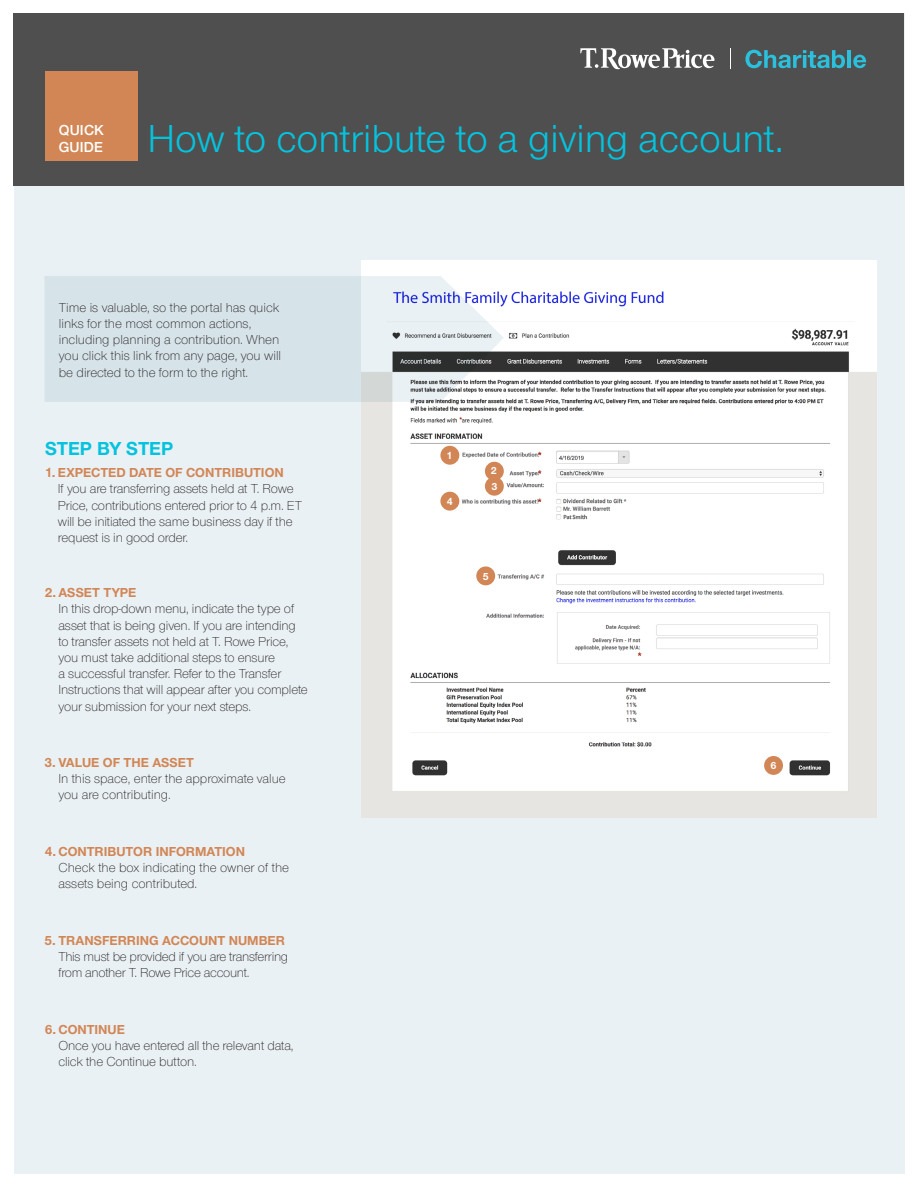
<style>
.page{position:relative;width:918px;height:1188px;background:#fff}
.page>*{position:absolute;margin:0;border:0;box-sizing:border-box;transform-origin:0 0}
.t1{font:40.5px "Nimbus Sans Novus";color:#05c3de}
.t2{font:700 19.5px "Nimbus Sans Novus";letter-spacing:-.005em;color:#05c3de}
.t3{font:600 15px "Nimbus Sans Novus";letter-spacing:.01em;color:#fff}
.t4{font:300 13.5px/16.2px "Nimbus Sans Novus";letter-spacing:-.01em;color:#231f20}
.t5{font:700 10.5px "Nimbus Sans Novus";color:#fff}
.s1{font-weight:700;color:#d28656}
</style>
<div class="page">
<div style="left:14px;top:14px;width:891px;height:1160px;background:#eaf1f4"></div>
<img style="left:361px;top:261px;width:515px;height:557px">
<div style="left:14px;top:13px;width:890px;height:173px;background:#4f4f4f"></div>
<svg style="left:730px;top:48px;width:1px;height:21px"></svg>
<svg style="left:580px;top:48px;width:135px;height:21px"></svg>
<svg style="left:745px;top:50px;width:100px;height:18px"></svg>
<hr style="left:847px;top:50px;width:4px;height:18px;background:#2bc0dc">
<svg style="left:853px;top:55px;width:13px;height:13px"></svg>
<svg style="left:45px;top:276px;width:459px;height:126px;fill:#d6e3e9"></svg>
<div style="left:440px;top:446px;width:19px;height:19px;background:#d28656;border-radius:50%"></div>
<div style="left:485px;top:462px;width:19px;height:19px;background:#d28656;border-radius:50%"></div>
<div style="left:485px;top:477px;width:19px;height:19px;background:#d28656;border-radius:50%"></div>
<div style="left:440px;top:492px;width:19px;height:19px;background:#d28656;border-radius:50%"></div>
<div style="left:476px;top:566px;width:19px;height:19px;background:#d28656;border-radius:50%"></div>
<div style="left:764px;top:756px;width:19px;height:19px;background:#d28656;border-radius:50%"></div>
<div style="left:45px;top:71px;width:92px;height:90px;background:#d28656"></div>
<p class="t3" style="left:59px;top:121px;width:47px">QUICK</p>
<p class="t3" style="left:59px;top:137px;width:46px">GUIDE</p>
<p class="t1" style="left:147px;top:113px;width:638px">How to contribute to a giving account.</p>
<p class="t4" style="left:59px;top:298px;width:224px">Time is valuable, so the portal has quick links for the most common actions, including planning a contribution. When you click this link from any page, you will be directed to the form to the right.</p>
<p class="t2" style="left:45px;top:436px;width:130px">STEP BY STEP</p>
<p class="t5" style="left:446px;top:448px;width:8px">1</p>
<p class="t4" style="left:58px;top:464px;width:246px;text-indent:-13px"><span class="s1">1. EXPECTED DATE OF CONTRIBUTION<br></span>If you are transferring assets held at T. Rowe Price, contributions entered prior to 4 p.m. ET will be initiated the same business day if the request is in good order.</p>
<p class="t4" style="left:58px;top:584px;width:251px;text-indent:-14px"><span class="s1">2. ASSET TYPE<br></span>In this drop-down menu, indicate the type of asset that is being given. If you are intending to transfer assets not held at T. Rowe Price, you must take additional steps to ensure<br>a successful transfer. Refer to the Transfer Instructions that will appear after you complete your submission for your next steps.</p>
<p class="t4" style="left:58px;top:754px;width:229px;text-indent:-14px"><span class="s1">3. VALUE OF THE ASSET<br></span>In this space, enter the approximate value you are contributing.</p>
<p class="t4" style="left:58px;top:843px;width:232px;text-indent:-14px"><span class="s1">4. CONTRIBUTOR INFORMATION<br></span>Check the box indicating the owner of the assets being contributed.</p>
<p class="t4" style="left:58px;top:932px;width:231px;text-indent:-14px"><span class="s1">5. TRANSFERRING ACCOUNT NUMBER<br></span>This must be provided if you are transferring from another T. Rowe Price account.</p>
<p class="t4" style="left:58px;top:1020px;width:237px;text-indent:-14px"><span class="s1">6. CONTINUE<br></span>Once you have entered all the relevant data, click the Continue button.</p>
<p class="t5" style="left:447px;top:494px;width:8px">4</p>
<p class="t5" style="left:491px;top:464px;width:8px">2</p>
<p class="t5" style="left:491px;top:479px;width:8px">3</p>
<p class="t5" style="left:483px;top:569px;width:8px">5</p>
<p class="t5" style="left:771px;top:759px;width:8px">6</p>
</div>
